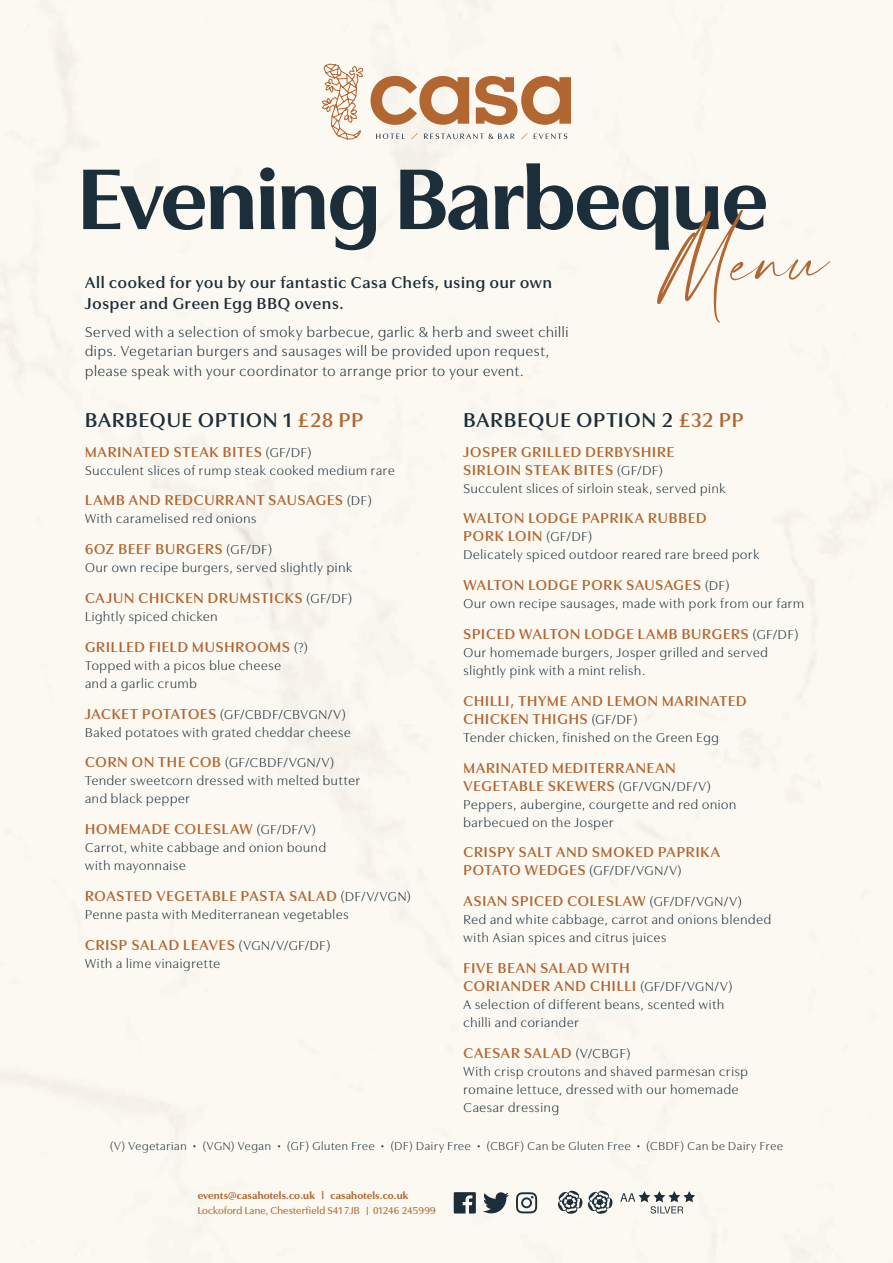
<style>
.page{position:relative;width:893px;height:1263px;background:#fff}
.page>*{position:absolute;margin:0;border:0;box-sizing:border-box;transform-origin:0 0}
.t1{font:700 90px "Utile Display";letter-spacing:-.01em;color:#1c2e39}
.t2{font:63.15px "modernline";color:#b26631}
.t3{font:600 21px "Utile Display";letter-spacing:.05em;color:#1c2e39}
.t4{font:600 16.5px/21px "Utile Display";letter-spacing:.05em;color:#1c2e39}
.t5{font:600 15px/18px "Utile Display";letter-spacing:.06em;color:#b26631}
.t6{font:15px/19.5px "Utile Display";letter-spacing:.055em;color:#1c2e39}
.t7{font:13.5px/18px "Utile Display";letter-spacing:.055em;color:#1c2e39}
.t8{font:12px "Utile Display";letter-spacing:.06em;color:#1c2e39}
.t9{font:500 10.5px "Utile Display";letter-spacing:.02em;color:#b26631}
.t10{font:700 10.5px "Utile Display";letter-spacing:.02em;color:#b26631}
.s1{color:#b26631}
.s2{font-weight:400;font-size:13.5px;color:#1c2e39}
.s3{font-weight:600;font-size:15px;color:#b26631}
</style>
<div class="page">
<svg style="left:475px;top:76px;width:96px;height:49px"></svg>
<svg style="left:370px;top:76px;width:99px;height:49px"></svg>
<svg style="left:321px;top:63px;width:43px;height:77px"></svg>
<svg style="left:534px;top:134px;width:33px;height:5px"></svg>
<svg style="left:376px;top:133px;width:29px;height:6px"></svg>
<svg style="left:424px;top:133px;width:91px;height:6px"></svg>
<svg style="left:521px;top:133px;width:6px;height:6px"></svg>
<svg style="left:411px;top:133px;width:7px;height:7px"></svg>
<svg style="left:516px;top:1192px;width:21px;height:21px"></svg>
<svg style="left:483px;top:1192px;width:26px;height:21px"></svg>
<svg style="left:454px;top:1192px;width:22px;height:21px"></svg>
<svg style="left:620px;top:1191px;width:75px;height:22px"></svg>
<svg style="left:557px;top:1190px;width:56px;height:24px"></svg>
<p class="t1" style="left:78px;top:128px;width:692px">Evening Barbeque</p>
<p class="t4" style="left:85px;top:270px;width:468px">All cooked for you by our fantastic Casa Chefs, using our own<br>Josper and Green Egg BBQ ovens.</p>
<p class="t2" style="left:652px;top:234px;width:176px;rotate:-4deg">Menu</p>
<p class="t6" style="left:85px;top:320px;width:485px">Served with a selection of smoky barbecue, garlic &amp; herb and sweet chilli dips. Vegetarian burgers and sausages will be provided upon request, please speak with your coordinator to arrange prior to your event.</p>
<p class="t3" style="left:85px;top:403px;width:280px">BARBEQUE OPTION 1 <span class="s1">£28 PP</span></p>
<p class="t3" style="left:463px;top:403px;width:282px">BARBEQUE OPTION 2 <span class="s1">£32 PP</span></p>
<p class="t5" style="left:85px;top:441px;width:228px">MARINATED STEAK BITES <span class="s2">(GF/DF)</span></p>
<p class="t7" style="left:85px;top:460px;width:311px">Succulent slices of rump steak cooked medium rare</p>
<p class="t5" style="left:85px;top:490px;width:288px">LAMB AND REDCURRANT SAUSAGES <span class="s2">(DF)</span></p>
<p class="t7" style="left:85px;top:509px;width:173px">With caramelised red onions</p>
<p class="t5" style="left:85px;top:539px;width:189px">6OZ BEEF BURGERS <span class="s2">(GF/DF)</span></p>
<p class="t7" style="left:85px;top:557px;width:269px">Our own recipe burgers, served slightly pink</p>
<p class="t5" style="left:85px;top:587px;width:269px">CAJUN CHICKEN DRUMSTICKS <span class="s2">(GF/DF)</span></p>
<p class="t7" style="left:85px;top:606px;width:134px">Lightly spiced chicken</p>
<p class="t5" style="left:85px;top:636px;width:224px">GRILLED FIELD MUSHROOMS <span class="s2">(?)</span></p>
<p class="t7" style="left:85px;top:655px;width:197px">Topped with a picos blue cheese and a garlic crumb</p>
<p class="t7" style="left:85px;top:704px;width:267px"><span class="s3">JACKET POTATOES</span> (GF/CBDF/CBVGN/V)<br>Baked potatoes with grated cheddar cheese</p>
<p class="t7" style="left:85px;top:752px;width:277px"><span class="s3">CORN ON THE COB</span> (GF/CBDF/VGN/V)<br>Tender sweetcorn dressed with melted butter and black pepper</p>
<p class="t5" style="left:85px;top:818px;width:232px">HOMEMADE COLESLAW <span class="s2">(GF/DF/V)</span></p>
<p class="t7" style="left:85px;top:837px;width:243px">Carrot, white cabbage and onion bound with mayonnaise</p>
<p class="t5" style="left:85px;top:885px;width:327px">ROASTED VEGETABLE PASTA SALAD <span class="s2">(DF/V/VGN)</span></p>
<p class="t7" style="left:85px;top:904px;width:265px">Penne pasta with Mediterranean vegetables</p>
<p class="t5" style="left:85px;top:934px;width:247px">CRISP SALAD LEAVES <span class="s2">(VGN/V/GF/DF)</span></p>
<p class="t7" style="left:85px;top:953px;width:137px">With a lime vinaigrette</p>
<p class="t5" style="left:463px;top:441px;width:212px">JOSPER GRILLED DERBYSHIRE<br>SIRLOIN STEAK BITES <span class="s2">(GF/DF)</span></p>
<p class="t7" style="left:463px;top:478px;width:264px">Succulent slices of sirloin steak, served pink</p>
<p class="t5" style="left:463px;top:508px;width:244px">WALTON LODGE PAPRIKA RUBBED<br>PORK LOIN <span class="s2">(GF/DF)</span></p>
<p class="t7" style="left:463px;top:545px;width:297px">Delicately spiced outdoor reared rare breed pork</p>
<p class="t5" style="left:463px;top:575px;width:268px">WALTON LODGE PORK SAUSAGES <span class="s2">(DF)</span></p>
<p class="t7" style="left:463px;top:593px;width:342px">Our own recipe sausages, made with pork from our farm</p>
<p class="t5" style="left:463px;top:623px;width:336px">SPICED WALTON LODGE LAMB BURGERS <span class="s2">(GF/DF)</span></p>
<p class="t7" style="left:463px;top:642px;width:306px">Our homemade burgers, Josper grilled and served slightly pink with a mint relish.</p>
<p class="t5" style="left:463px;top:690px;width:285px">CHILLI, THYME AND LEMON MARINATED<br>CHICKEN THIGHS <span class="s2">(GF/DF)</span></p>
<p class="t7" style="left:463px;top:727px;width:257px">Tender chicken, finished on the Green Egg</p>
<p class="t5" style="left:463px;top:757px;width:249px">MARINATED MEDITERRANEAN<br>VEGETABLE SKEWERS <span class="s2">(GF/VGN/DF/V)</span></p>
<p class="t7" style="left:463px;top:794px;width:274px">Peppers, aubergine, courgette and red onion barbecued on the Josper</p>
<p class="t5" style="left:463px;top:842px;width:258px">CRISPY SALT AND SMOKED PAPRIKA</p>
<p class="t7" style="left:463px;top:860px;width:220px"><span class="s3">POTATO WEDGES</span> (GF/DF/VGN/V)</p>
<p class="t5" style="left:463px;top:890px;width:280px">ASIAN SPICED COLESLAW <span class="s2">(GF/DF/VGN/V)</span></p>
<p class="t7" style="left:463px;top:909px;width:309px">Red and white cabbage, carrot and onions blended with Asian spices and citrus juices</p>
<p class="t5" style="left:463px;top:957px;width:270px">FIVE BEAN SALAD WITH<br>CORIANDER AND CHILLI <span class="s2">(GF/DF/VGN/V)</span></p>
<p class="t7" style="left:463px;top:994px;width:262px">A selection of different beans, scented with chilli and coriander</p>
<p class="t5" style="left:463px;top:1042px;width:168px">CAESAR SALAD <span class="s2">(V/CBGF)</span></p>
<p class="t7" style="left:463px;top:1061px;width:286px">With crisp croutons and shaved parmesan crisp romaine lettuce, dressed with our homemade<br>Caesar dressing</p>
<p class="t8" style="left:110px;top:1137px;width:674px">(V) Vegetarian • (VGN) Vegan • (GF) Gluten Free • (DF) Dairy Free • (CBGF) Can be Gluten Free • (CBDF) Can be Dairy Free</p>
<p class="t10" style="left:198px;top:1187px;width:212px">events@casahotels.co.uk | casahotels.co.uk</p>
<p class="t9" style="left:198px;top:1202px;width:240px">Lockoford Lane, Chesterfield S41 7JB | 01246 245999</p>
</div>
